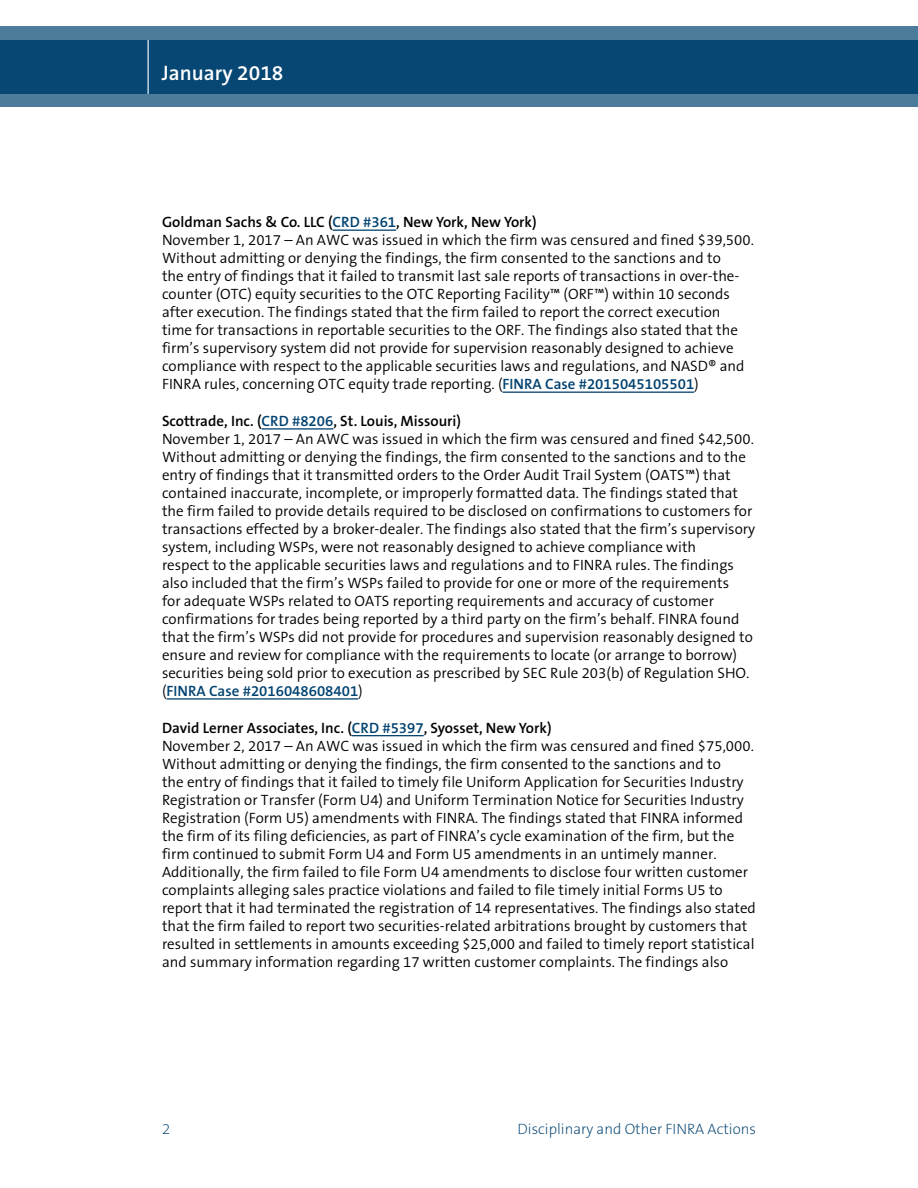
<style>
.page{position:relative;width:918px;height:1188px;background:#fff}
.page>*{position:absolute;margin:0;border:0;box-sizing:border-box;transform-origin:0 0}
.t1{font:600 21px "The Sans B6";color:#fff}
.t2{font:300 15px/18px "The Sans B4";color:#000}
.t3{font:600 15px "The Sans B6";color:#000}
.t4{font:200 15px "The Sans B2";color:#004270}
.t5{font:600 15px "The Sans B6";color:#004270}
.s1{color:#004270}
.s2{font-family:"The Sans B6";font-weight:600;color:#004270}
.s3{font-family:"The Sans B4";font-weight:300;color:#000}
</style>
<div class="page">
<svg style="left:0;top:26px;width:918px;height:81px;background:#1e5881"></svg>
<hr style="left:148px;top:40px;width:1px;height:54px;background:#fff">
<hr style="left:333px;top:230px;width:63px;height:1px;background:#004270">
<hr style="left:503px;top:392px;width:191px;height:1px;background:#004270">
<hr style="left:262px;top:428px;width:71px;height:2px;background:#004270">
<hr style="left:167px;top:698px;width:191px;height:2px;background:#004270">
<hr style="left:352px;top:735px;width:72px;height:1px;background:#004270">
<h1 class="t1" style="left:162px;top:62px;width:123px">January 2018</h1>
<p class="t3" style="left:162px;top:214px;width:376px">Goldman Sachs &amp; Co. LLC (<span class="s1">CRD #361</span>, New York, New York)</p>
<p class="t2" style="left:162px;top:231px;width:593px">November 1, 2017 – An AWC was issued in which the firm was censured and fined $39,500.<br>Without admitting or denying the findings, the firm consented to the sanctions and to<br>the entry of findings that it failed to transmit last sale reports of transactions in over-the&shy;counter (OTC) equity securities to the OTC Reporting Facility™ (ORF™) within 10 seconds after execution. The findings stated that the firm failed to report the correct execution time for transactions in reportable securities to the ORF. The findings also stated that the firm’s supervisory system did not provide for supervision reasonably designed to achieve compliance with respect to the applicable securities laws and regulations, and NASD® and FINRA rules, concerning OTC equity trade reporting. (<span class="s2">FINRA Case #2015045105501</span>)</p>
<p class="t3" style="left:162px;top:413px;width:301px">Scottrade, Inc. (<span class="s1">CRD #8206</span>, St. Louis, Missouri)</p>
<p class="t2" style="left:162px;top:430px;width:595px">November 1, 2017 – An AWC was issued in which the firm was censured and fined $42,500.<br>Without admitting or denying the findings, the firm consented to the sanctions and to the entry of findings that it transmitted orders to the Order Audit Trail System (OATS™) that contained inaccurate, incomplete, or improperly formatted data. The findings stated that the firm failed to provide details required to be disclosed on confirmations to customers for transactions effected by a broker-dealer. The findings also stated that the firm’s supervisory system, including WSPs, were not reasonably designed to achieve compliance with<br>respect to the applicable securities laws and regulations and to FINRA rules. The findings also included that the firm’s WSPs failed to provide for one or more of the requirements<br>for adequate WSPs related to OATS reporting requirements and accuracy of customer confirmations for trades being reported by a third party on the firm’s behalf. FINRA found that the firm’s WSPs did not provide for procedures and supervision reasonably designed to ensure and review for compliance with the requirements to locate (or arrange to borrow) securities being sold prior to execution as prescribed by SEC Rule 203(b) of Regulation SHO.</p>
<p class="t5" style="left:162px;top:683px;width:202px"><span class="s3">(</span>FINRA Case #2016048608401<span class="s3">)</span></p>
<p class="t3" style="left:162px;top:719px;width:391px">David Lerner Associates, Inc. (<span class="s1">CRD #5397</span>, Syosset, New York)</p>
<p class="t2" style="left:162px;top:737px;width:596px">November 2, 2017 – An AWC was issued in which the firm was censured and fined $75,000.<br>Without admitting or denying the findings, the firm consented to the sanctions and to<br>the entry of findings that it failed to timely file Uniform Application for Securities Industry Registration or Transfer (Form U4) and Uniform Termination Notice for Securities Industry Registration (Form U5) amendments with FINRA. The findings stated that FINRA informed the firm of its filing deficiencies, as part of FINRA’s cycle examination of the firm, but the firm continued to submit Form U4 and Form U5 amendments in an untimely manner.<br>Additionally, the firm failed to file Form U4 amendments to disclose four written customer complaints alleging sales practice violations and failed to file timely initial Forms U5 to report that it had terminated the registration of 14 representatives. The findings also stated that the firm failed to report two securities-related arbitrations brought by customers that resulted in settlements in amounts exceeding $25,000 and failed to timely report statistical and summary information regarding 17 written customer complaints. The findings also</p>
<p class="t4" style="left:162px;top:1121px;width:10px">2</p>
<p class="t4" style="left:518px;top:1121px;width:240px">Disciplinary and Other FINRA Actions</p>
</div>
